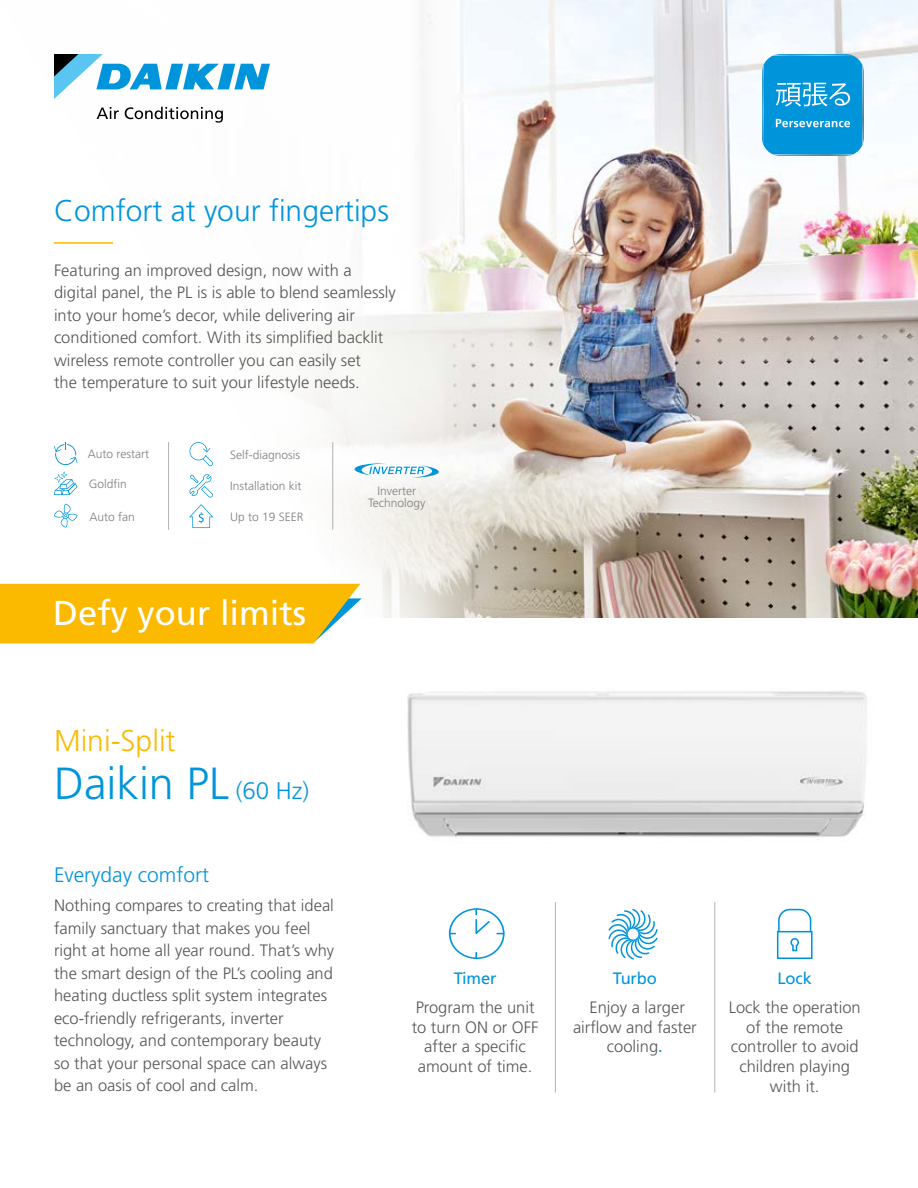
<style>
.page{position:relative;width:918px;height:1188px;background:#fff}
.page>*{position:absolute;margin:0;border:0;box-sizing:border-box;transform-origin:0 0}
.t1{font:300 45px "Frutiger";color:#0095db}
.t2{font:34.5px "Frutiger";color:#fff}
.t3{font:300 30px "Frutiger";color:#0095db}
.t4{font:300 30px "Frutiger";color:#fbba00}
.t5{font:300 21px "Frutiger";color:#0095db}
.t6{font:300 16.5px/22.5px "Frutiger";color:#575756;text-align:center}
.t7{font:16.5px "Frutiger";letter-spacing:-.01em;color:#0095db}
.t8{font:300 12px/12px "Frutiger";color:#7e7e7d;text-align:center}
.s1{font-size:24px}
.s2{font-weight:400;color:#0095db}
</style>
<div class="page">
<img style="left:0;top:0;width:918px;height:617px">
<svg style="left:54px;top:54px;width:216px;height:45px"></svg>
<svg style="left:97px;top:107px;width:22px;height:12px"></svg>
<svg style="left:125px;top:107px;width:98px;height:16px"></svg>
<hr style="left:54px;top:242px;width:59px;height:2px;background:#fbba00">
<hr style="left:555px;top:902px;width:1px;height:191px;background:#b3b2b2">
<hr style="left:714px;top:902px;width:1px;height:191px;background:#b3b2b2">
<svg style="left:762px;top:54px;width:102px;height:102px;background:#20a1dd"></svg>
<svg style="left:0;top:584px;width:362px;height:59px;background:#f7bd11"></svg>
<svg style="left:777px;top:909px;width:36px;height:50px"></svg>
<svg style="left:608px;top:909px;width:50px;height:51px"></svg>
<svg style="left:449px;top:908px;width:56px;height:51px"></svg>
<svg style="left:54px;top:504px;width:23px;height:24px"></svg>
<svg style="left:54px;top:442px;width:23px;height:23px"></svg>
<hr style="left:168px;top:442px;width:1px;height:88px;background:#b3b2b2">
<hr style="left:332px;top:442px;width:1px;height:88px;background:#b3b2b2">
<svg style="left:355px;top:463px;width:84px;height:15px"></svg>
<svg style="left:54px;top:472px;width:23px;height:23px"></svg>
<svg style="left:189px;top:474px;width:24px;height:24px"></svg>
<svg style="left:190px;top:504px;width:23px;height:24px"></svg>
<svg style="left:190px;top:442px;width:23px;height:24px"></svg>
<img style="left:407px;top:691px;width:460px;height:146px">
<h3 class="t3" style="left:54px;top:193px;width:337px">Comfort at your fingertips</h3>
<p class="t6" style="left:54px;top:259px;width:343px;text-align:left">Featuring an improved design, now with a digital panel, the PL is is able to blend seamlessly into your home’s decor, while delivering air conditioned comfort. With its simplified backlit wireless remote controller you can easily set<br>the temperature to suit your lifestyle needs.</p>
<p class="t8" style="left:88px;top:448px;width:63px">Auto restart</p>
<p class="t8" style="left:89px;top:478px;width:40px">Goldfin</p>
<p class="t8" style="left:89px;top:511px;width:47px">Auto fan</p>
<p class="t8" style="left:230px;top:449px;width:72px">Self-diagnosis</p>
<p class="t8" style="left:230px;top:480px;width:73px">Installation kit</p>
<p class="t8" style="left:230px;top:511px;width:75px">Up to 19 SEER</p>
<h2 class="t2" style="left:53px;top:592px;width:255px">Defy your limits</h2>
<p class="t8" style="left:368px;top:485px;width:59px">Inverter<br>Technology</p>
<h3 class="t4" style="left:54px;top:724px;width:123px">Mini-Split</h3>
<h1 class="t1" style="left:54px;top:758px;width:257px">Daikin PL <span class="s1">(60 Hz)</span></h1>
<p class="t5" style="left:54px;top:863px;width:157px">Everyday comfort</p>
<p class="t6" style="left:54px;top:894px;width:282px;text-align:left">Nothing compares to creating that ideal family sanctuary that makes you feel right at home all year round. That’s why the smart design of the PL’s cooling and heating ductless split system integrates eco-friendly refrigerants, inverter technology, and contemporary beauty so that your personal space can always be an oasis of cool and calm.</p>
<p class="t7" style="left:454px;top:969px;width:44px">Timer</p>
<p class="t6" style="left:412px;top:997px;width:128px;line-height:19.8px">Program the unit to turn ON or OFF after a specific amount of time.</p>
<p class="t7" style="left:613px;top:969px;width:45px">Turbo</p>
<p class="t6" style="left:573px;top:997px;width:125px;line-height:19.8px">Enjoy a larger airflow and faster cooling<span class="s2">.</span></p>
<p class="t7" style="left:778px;top:969px;width:36px">Lock</p>
<p class="t6" style="left:729px;top:997px;width:134px;line-height:19.8px">Lock the operation of the remote controller to avoid children playing with it.</p>
</div>
